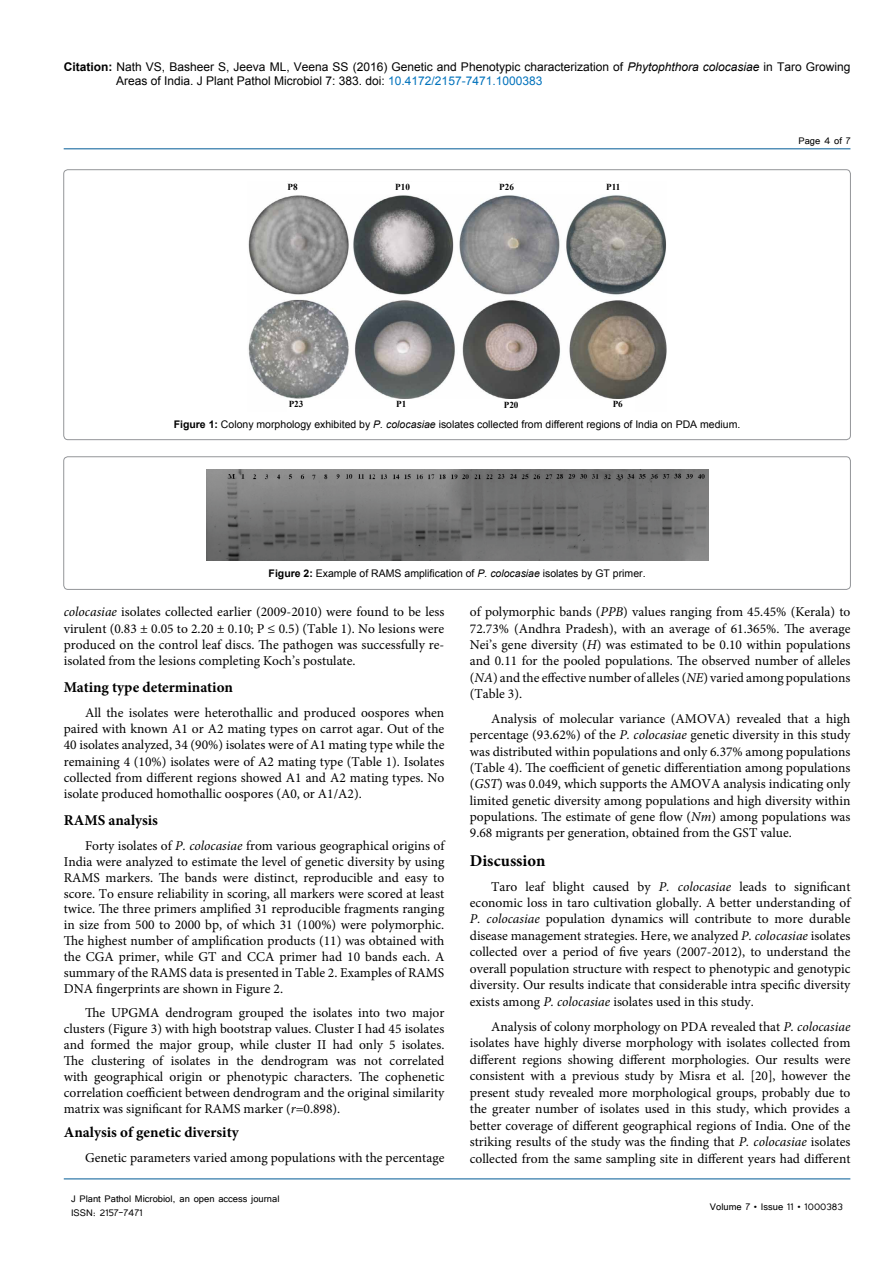
<style>
.page{position:relative;width:893px;height:1263px;background:#fff}
.page>*{position:absolute;margin:0;border:0;box-sizing:border-box;transform-origin:0 0}
.t1{font:700 16.5px "Minion Pro";color:#000}
.t2{font:700 15px "Minion Pro";color:#000}
.t3{font:13.5px/16.4px "Minion Pro";color:#000;text-align:justify}
.t4{font:12px/14.4px "Arial";color:#000}
.t5{font:12px/14.4px "Tunga";color:#000}
.t6{font:10.5px "Arial";color:#000}
.t7{font:700 9.15px "Times New Roman";color:#000}
.s1{font-weight:700}
.s2{font-style:italic}
.s3{color:#0072bc}
</style>
<div class="page">
<hr style="left:64px;top:148px;width:786px;height:1px;background:#005a96">
<hr style="left:64px;top:1179px;width:786px;height:1px;background:#005a96">
<img style="left:248px;top:195px;width:419px;height:204px">
<div style="left:64px;top:457px;width:786px;height:132px;border:1px solid #939598;border-radius:4px"></div>
<img style="left:206px;top:469px;width:502px;height:92px">
<p class="t4" style="left:116px;top:60px;width:736px;text-indent:-52px"><span class="s1">Citation:</span> Nath VS, Basheer S, Jeeva ML, Veena SS (2016) Genetic and Phenotypic characterization of <span class="s2">Phytophthora colocasiae</span> in Taro Growing<br>Areas of India. J Plant Pathol Microbiol 7: 383. doi: <span class="s3">10.4172/2157-7471.1000383</span></p>
<p class="t7" style="left:288px;top:181px;width:12px">P8</p>
<p class="t7" style="left:395px;top:181px;width:16px">P10</p>
<p class="t7" style="left:499px;top:181px;width:16px">P26</p>
<p class="t7" style="left:606px;top:181px;width:16px">P11</p>
<p class="t5" style="left:798px;top:133px;width:53px">Page 4 of 7</p>
<p class="t7" style="left:289px;top:397px;width:16px">P23</p>
<p class="t7" style="left:396px;top:397px;width:12px">P1</p>
<p class="t7" style="left:504px;top:398px;width:16px">P20</p>
<p class="t7" style="left:613px;top:397px;width:12px">P6</p>
<p class="t6" style="left:174px;top:417px;width:568px"><span class="s1">Figure 1:</span> Colony morphology exhibited by <span class="s2">P. colocasiae</span> isolates collected from different regions of India on PDA medium.</p>
<p class="t6" style="left:269px;top:566px;width:378px"><span class="s1">Figure 2:</span> Example of RAMS amplification of <span class="s2">P. colocasiae</span> isolates by GT primer.</p>
<p class="t3" style="left:64px;top:604px;width:382px"><span class="s2">colocasiae</span> isolates collected earlier (2009-2010) were found to be less virulent (0.83 ± 0.05 to 2.20 ± 0.10; P ≤ 0.5) (Table 1). No lesions were produced on the control leaf discs. The pathogen was successfully re&shy;isolated from the lesions completing Koch’s postulate.</p>
<p class="t2" style="left:64px;top:676px;width:171px">Mating type determination</p>
<p class="t3" style="left:64px;top:704px;width:382px;text-indent:21px">All the isolates were heterothallic and produced oospores when paired with known A1 or A2 mating types on carrot agar. Out of the 40 isolates analyzed, 34 (90%) isolates were of A1 mating type while the remaining 4 (10%) isolates were of A2 mating type (Table 1). Isolates collected from different regions showed A1 and A2 mating types. No isolate produced homothallic oospores (A0, or A1/A2).</p>
<p class="t2" style="left:64px;top:809px;width:96px">RAMS analysis</p>
<p class="t3" style="left:64px;top:838px;width:382px;line-height:15.9px;text-indent:21px">Forty isolates of <span class="s2">P. colocasiae</span> from various geographical origins of India were analyzed to estimate the level of genetic diversity by using RAMS markers. The bands were distinct, reproducible and easy to score. To ensure reliability in scoring, all markers were scored at least twice. The three primers amplified 31 reproducible fragments ranging in size from 500 to 2000 bp, of which 31 (100%) were polymorphic.<br>The highest number of amplification products (11) was obtained with the CGA primer, while GT and CCA primer had 10 bands each. A summary of the RAMS data is presented in Table 2. Examples of RAMS DNA fingerprints are shown in Figure 2.</p>
<p class="t3" style="left:64px;top:1005px;width:382px;line-height:15.9px;text-indent:21px">The UPGMA dendrogram grouped the isolates into two major clusters (Figure 3) with high bootstrap values. Cluster I had 45 isolates and formed the major group, while cluster II had only 5 isolates.<br>The clustering of isolates in the dendrogram was not correlated with geographical origin or phenotypic characters. The cophenetic correlation coefficient between dendrogram and the original similarity matrix was significant for RAMS marker (<span class="s2">r</span>=0.898).</p>
<p class="t2" style="left:64px;top:1122px;width:177px">Analysis of genetic diversity</p>
<p class="t3" style="left:85px;top:1149px;width:361px">Genetic parameters varied among populations with the percentage</p>
<p class="t5" style="left:71px;top:1190px;width:210px">J Plant Pathol Microbiol, an open access journal<br>ISSN: 2157-7471</p>
<p class="t3" style="left:470px;top:604px;width:382px">of polymorphic bands (<span class="s2">PPB</span>) values ranging from 45.45% (Kerala) to 72.73% (Andhra Pradesh), with an average of 61.365%. The average Nei’s gene diversity (<span class="s2">H</span>) was estimated to be 0.10 within populations and 0.11 for the pooled populations. The observed number of alleles (<span class="s2">NA</span>) and the effective number of alleles (<span class="s2">NE</span>) varied among populations (Table 3).</p>
<p class="t3" style="left:470px;top:710px;width:382px;text-indent:21px">Analysis of molecular variance (AMOVA) revealed that a high percentage (93.62%) of the <span class="s2">P. colocasiae</span> genetic diversity in this study was distributed within populations and only 6.37% among populations (Table 4). The coefficient of genetic differentiation among populations (<span class="s2">GST</span>) was 0.049, which supports the AMOVA analysis indicating only limited genetic diversity among populations and high diversity within populations. The estimate of gene flow (<span class="s2">Nm</span>) among populations was 9.68 migrants per generation, obtained from the GST value.</p>
<p class="t1" style="left:470px;top:849px;width:77px">Discussion</p>
<p class="t3" style="left:470px;top:878px;width:382px;text-indent:21px">Taro leaf blight caused by <span class="s2">P. colocasiae</span> leads to significant economic loss in taro cultivation globally. A better understanding of <span class="s2">P. colocasiae</span> population dynamics will contribute to more durable disease management strategies. Here, we analyzed <span class="s2">P. colocasiae</span> isolates collected over a period of five years (2007-2012), to understand the overall population structure with respect to phenotypic and genotypic diversity. Our results indicate that considerable intra specific diversity exists among <span class="s2">P. colocasiae</span> isolates used in this study.</p>
<p class="t3" style="left:470px;top:1018px;width:382px;text-indent:21px">Analysis of colony morphology on PDA revealed that <span class="s2">P. colocasiae </span>isolates have highly diverse morphology with isolates collected from different regions showing different morphologies. Our results were consistent with a previous study by Misra et al. [20], however the present study revealed more morphological groups, probably due to the greater number of isolates used in this study, which provides a better coverage of different geographical regions of India. One of the striking results of the study was the finding that <span class="s2">P. colocasiae</span> isolates collected from the same sampling site in different years had different</p>
<p class="t5" style="left:710px;top:1199px;width:134px">Volume 7 • Issue 11 • 1000383</p>
</div>
